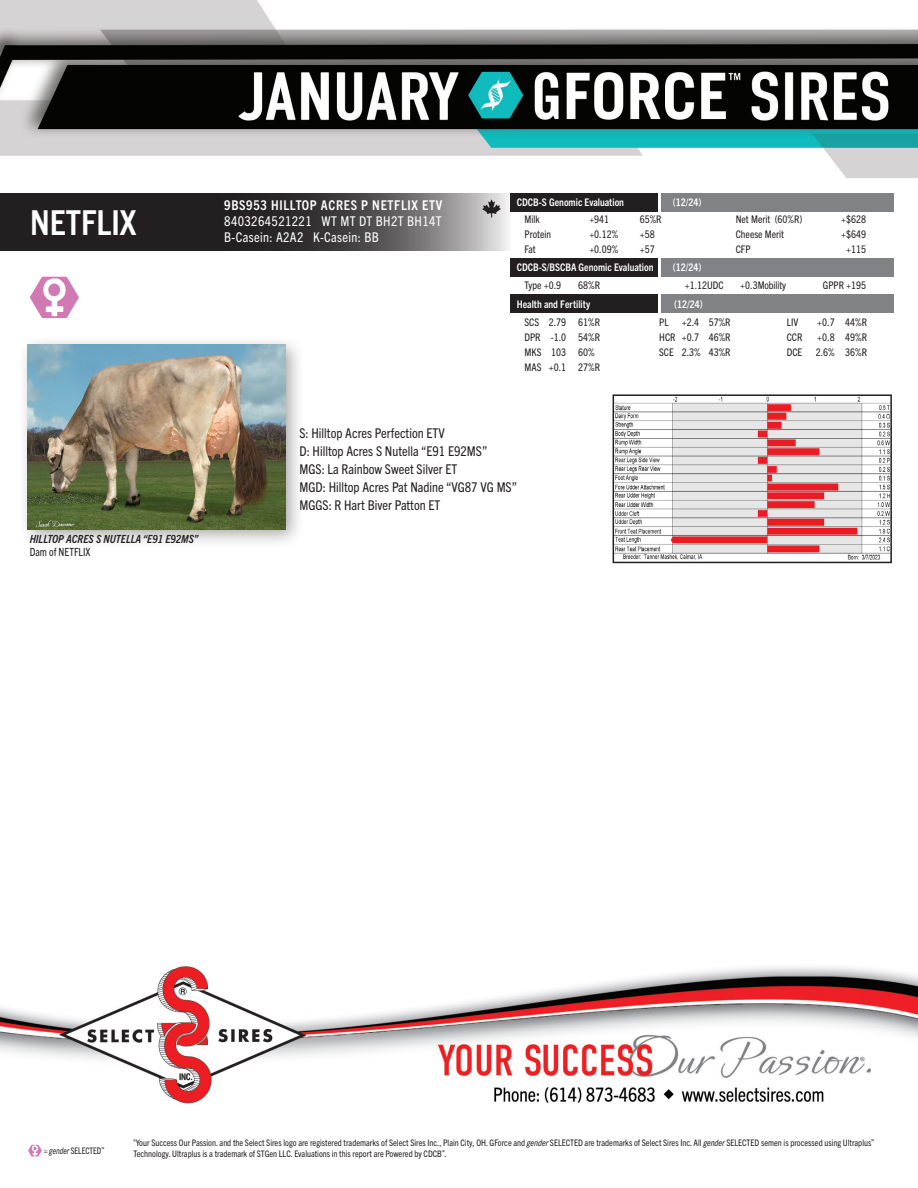
<style>
.page{position:relative;width:918px;height:1188px;background:#fff}
.page>*{position:absolute;margin:0;border:0;box-sizing:border-box;transform-origin:0 0}
.t1{font:700 condensed 34.5px "Trade Gothic Next LT Pro";color:#fff}
._1_2pgPEDIGREE{font:condensed 13.5px "Trade Gothic Next LT Pro";color:#231f20}
.t2{font:condensed 13.5px "Trade Gothic Next LT Pro";letter-spacing:.025em;color:#fff}
.t3{font:700 condensed 13.5px "Trade Gothic Next LT Pro";letter-spacing:.05em;color:#fff}
._1_2pgPEDIGREE-2{font:italic 700 condensed 11.25px "Trade Gothic Next LT Pro";color:#231f20}
._1_2pgPEDIGREE-3{font:condensed 11.25px "Trade Gothic Next LT Pro";color:#231f20;scale:.95 1}
.t4{font:condensed 10.5px "Trade Gothic Next LT Pro";color:#231f20}
.t5{font:700 condensed 10.5px "Trade Gothic Next LT Pro";color:#fff}
.t6{font:condensed 9px/10.5px "Trade Gothic Next LT Pro";color:#231f20}
.t7{font:condensed 9px "Trade Gothic Next LT Pro";color:#231f20;scale:.93 1}
.s1{font-style:italic}
</style>
<div class="page">
<img style="left:0;top:0;width:918px;height:1157px">
<svg style="left:30px;top:277px;width:49px;height:41px"></svg>
<div style="left:661px;top:258px;width:233px;height:19px;background:#808285"></div>
<div style="left:511px;top:258px;width:147px;height:19px;background:#231f20"></div>
<div style="left:661px;top:193px;width:233px;height:19px;background:#808285"></div>
<div style="left:511px;top:193px;width:147px;height:19px;background:#231f20"></div>
<div style="left:661px;top:294px;width:233px;height:19px;background:#808285"></div>
<div style="left:511px;top:294px;width:147px;height:19px;background:#231f20"></div>
<svg style="left:0;top:193px;width:511px;height:58px;background:#403c3d"></svg>
<div style="left:17px;top:334px;width:289px;height:215px;background:#231f20;opacity:.4"></div>
<img style="left:28px;top:345px;width:258px;height:184px">
<img style="left:616px;top:397px;width:273px;height:163px">
<div style="left:613px;top:394px;width:279px;height:169px;border:2px solid #231f20"></div>
<img style="left:475px;top:192px;width:35px;height:33px">
<svg style="left:28px;top:1145px;width:14px;height:11px"></svg>
<p class="t1" style="left:30px;top:199px;width:108px">NETFLIX</p>
<p class="_1_2pgPEDIGREE-2" style="left:30px;top:531px;width:170px">HILLTOP ACRES S NUTELLA “E91 E92MS”</p>
<p class="_1_2pgPEDIGREE-3" style="left:30px;top:545px;width:65px">Dam of NETFLIX</p>
<p class="t3" style="left:224px;top:195px;width:220px">9BS953 HILLTOP ACRES P NETFLIX ETV</p>
<p class="t2" style="left:224px;top:212px;width:219px">8403264521221 WT MT DT BH2T BH14T</p>
<p class="t2" style="left:224px;top:228px;width:156px">B-Casein: A2A2 K-Casein: BB</p>
<p class="t5" style="left:517px;top:195px;width:109px">CDCB-S Genomic Evaluation</p>
<p class="t5" style="left:673px;top:195px;width:30px">(12/24)</p>
<p class="t4" style="left:525px;top:212px;width:17px">Milk</p>
<p class="t4" style="left:589px;top:212px;width:21px">+941</p>
<p class="t4" style="left:640px;top:212px;width:23px">65%R</p>
<p class="t4" style="left:736px;top:212px;width:68px">Net Merit (60%R)</p>
<p class="t4" style="left:841px;top:212px;width:26px">+$628</p>
<p class="t4" style="left:525px;top:227px;width:28px">Protein</p>
<p class="t4" style="left:589px;top:227px;width:30px">+0.12%</p>
<p class="t4" style="left:640px;top:227px;width:16px">+58</p>
<p class="t4" style="left:736px;top:227px;width:50px">Cheese Merit</p>
<p class="t4" style="left:841px;top:227px;width:26px">+$649</p>
<p class="t4" style="left:525px;top:242px;width:13px">Fat</p>
<p class="t4" style="left:589px;top:242px;width:30px">+0.09%</p>
<p class="t4" style="left:640px;top:242px;width:16px">+57</p>
<p class="t4" style="left:736px;top:242px;width:16px">CFP</p>
<p class="t4" style="left:846px;top:242px;width:21px">+115</p>
<p class="t5" style="left:517px;top:260px;width:138px">CDCB-S/BSCBA Genomic Evaluation</p>
<p class="t5" style="left:673px;top:260px;width:30px">(12/24)</p>
<p class="t4" style="left:525px;top:278px;width:38px">Type +0.9</p>
<p class="t4" style="left:578px;top:278px;width:23px">68%R</p>
<p class="t4" style="left:685px;top:278px;width:40px">+1.12UDC</p>
<p class="t4" style="left:740px;top:278px;width:47px">+0.3Mobility</p>
<p class="t4" style="left:823px;top:278px;width:45px">GPPR +195</p>
<p class="t5" style="left:517px;top:297px;width:75px">Health and Fertility</p>
<p class="t5" style="left:674px;top:297px;width:30px">(12/24)</p>
<p class="t4" style="left:525px;top:315px;width:77px">SCS 2.79 61%R</p>
<p class="t4" style="left:659px;top:315px;width:73px">PL +2.4 57%R</p>
<p class="t4" style="left:787px;top:315px;width:13px">LIV</p>
<p class="t4" style="left:817px;top:315px;width:51px">+0.7 44%R</p>
<p class="t4" style="left:525px;top:330px;width:77px">DPR -1.0 54%R</p>
<p class="t4" style="left:659px;top:330px;width:73px">HCR +0.7 46%R</p>
<p class="t4" style="left:787px;top:330px;width:17px">CCR</p>
<p class="t4" style="left:817px;top:330px;width:51px">+0.8 49%R</p>
<p class="t4" style="left:525px;top:345px;width:72px">MKS 103 60%</p>
<p class="t4" style="left:659px;top:345px;width:73px">SCE 2.3% 43%R</p>
<p class="t4" style="left:787px;top:345px;width:17px">DCE</p>
<p class="t4" style="left:816px;top:345px;width:53px">2.6% 36%R</p>
<p class="t4" style="left:525px;top:360px;width:77px">MAS +0.1 27%R</p>
<p class="_1_2pgPEDIGREE" style="left:300px;top:424px;width:147px">S: Hilltop Acres Perfection ETV</p>
<p class="_1_2pgPEDIGREE" style="left:300px;top:442px;width:189px">D: Hilltop Acres S Nutella “E91 E92MS”</p>
<p class="_1_2pgPEDIGREE" style="left:300px;top:460px;width:159px">MGS: La Rainbow Sweet Silver ET</p>
<p class="_1_2pgPEDIGREE" style="left:300px;top:478px;width:219px">MGD: Hilltop Acres Pat Nadine “VG87 VG MS”</p>
<p class="_1_2pgPEDIGREE" style="left:300px;top:496px;width:142px">MGGS: R Hart Biver Patton ET</p>
<p class="t7" style="left:44px;top:1144px;width:67px">= <span class="s1">gender</span> SELECTED<sup>™</sup></p>
<p class="t6" style="left:134px;top:1137px;width:742px"><sup>®</sup>Your Success Our Passion. and the Select Sires logo are registered trademarks of Select Sires Inc., Plain City, OH. GForce and <span class="s1">gender</span> SELECTED are trademarks of Select Sires Inc. All <span class="s1">gender</span> SELECTED semen is processed using Ultraplus<sup>™<br></sup>Technology. Ultraplus is a trademark of STGen LLC. Evaluations in this report are Powered by CDCB<sup>™</sup>.</p>
</div>
